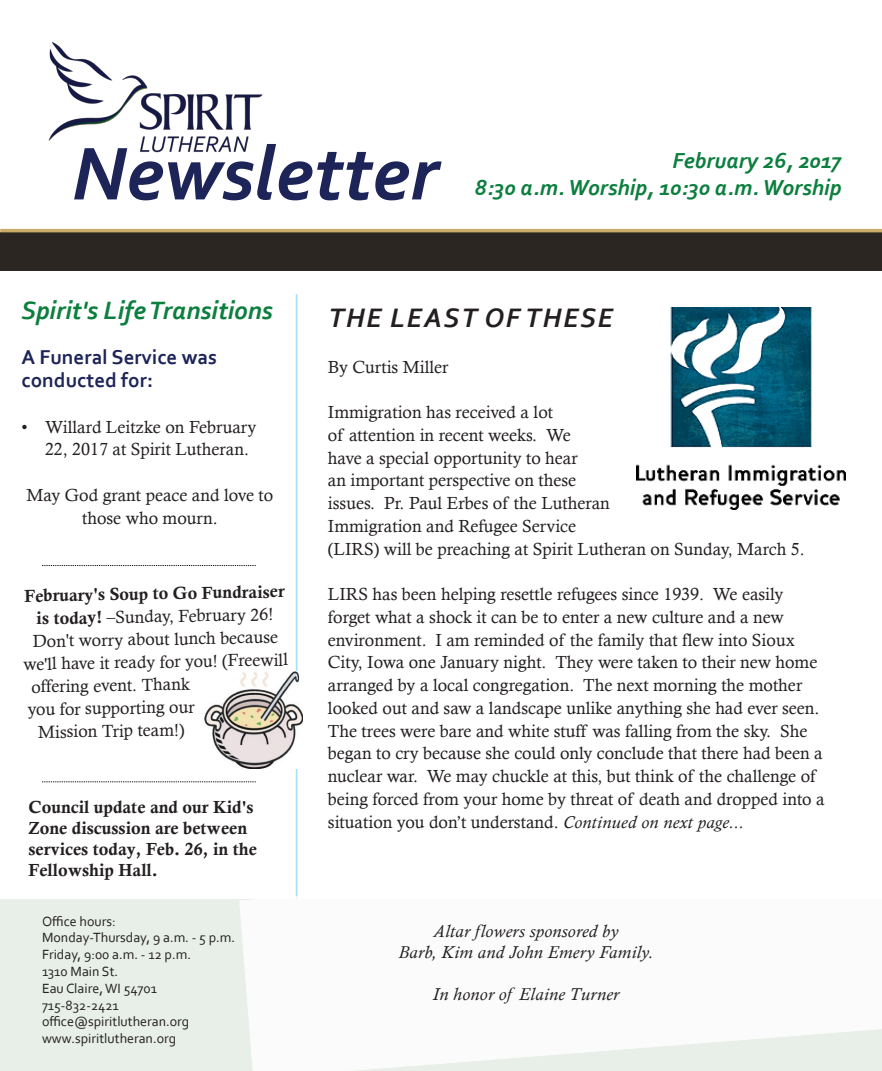
<style>
.page{position:relative;width:882px;height:1071px;background:#fff}
.page>*{position:absolute;margin:0;border:0;box-sizing:border-box;transform-origin:0 0}
.t1{font:italic 700 78.4px "Corbel";color:#1d2458}
.Main_Body{font:italic 700 28px "Corbel";letter-spacing:.065em;color:#231f20}
.Main_Body-2{font:italic 700 26.25px "Corbel";color:#0c7f3f}
.t2{font:italic 700 22.75px "Corbel";color:#0c7f3f}
.Main_Body-3{font:700 21px/22.8px "Corbel";color:#1d2458}
.Main_Body-4{font:17.5px/22.8px "Calisto";color:#231f20}
.Main_Body-5{font:17.5px/21px "Calis MT Bol";color:#231f20}
.Main_Body-6{font:italic 17.5px "Calisto";letter-spacing:.025em;color:#231f20}
.t3{font:14px/16.8px "Corbel";color:#231f20}
.s1{font-family:"Calis MT Bol"}
.s2{font-style:italic}
</style>
<div class="page">
<hr style="left:296px;top:294px;width:2px;height:606px;background:#aae0f9">
<div style="left:0;top:232px;width:882px;height:39px;background:#2b2621"></div>
<div style="left:0;top:899px;width:882px;height:172px;background:#e8efe8"></div>
<img style="left:48px;top:42px;width:215px;height:111px">
<hr style="left:0;top:229px;width:882px;height:3px;background:#caac68">
<svg style="left:239px;top:847px;width:643px;height:224px"></svg>
<svg style="left:42px;top:565px;width:214px;height:1px"></svg>
<svg style="left:42px;top:782px;width:214px;height:1px"></svg>
<img style="left:205px;top:671px;width:97px;height:98px">
<img style="left:636px;top:308px;width:209px;height:201px">
<p class="t1" style="left:72px;top:125px;width:368px">Newsletter</p>
<p class="t2" style="left:672px;top:146px;width:171px">February 26, 2017</p>
<p class="t2" style="left:475px;top:173px;width:368px">8:30 a.m. Worship, 10:30 a.m. Worship</p>
<p class="Main_Body-2" style="left:21px;top:294px;width:253px">Spirit's Life Transitions</p>
<p class="Main_Body-3" style="left:21px;top:345px;width:197px">A Funeral Service was conducted for:</p>
<p class="Main_Body-4" style="left:45px;top:415px;width:213px;text-indent:-24px">• Willard Leitzke on February<br>22, 2017 at Spirit Lutheran.</p>
<p class="Main_Body-4" style="left:26px;top:483px;width:248px;text-align:center">May God grant peace and love to those who mourn.</p>
<p class="Main_Body-5" style="left:24px;top:585px;width:262px;rotate:-1deg">February's Soup to Go Fundraiser</p>
<p class="Main_Body-4" style="left:36px;top:607px;width:238px;rotate:-1deg"><span class="s1">is today!</span> –Sunday, February 26!</p>
<p class="Main_Body-4" style="left:32px;top:630px;width:247px;rotate:-1deg">Don't worry about lunch because</p>
<p class="Main_Body-4" style="left:23px;top:652px;width:266px;rotate:-1deg">we'll have it ready for you! (Freewill</p>
<p class="Main_Body-4" style="left:31px;top:675px;width:160px;rotate:-1deg">offering event. Thank</p>
<p class="Main_Body-4" style="left:27px;top:698px;width:168px;rotate:-1deg">you for supporting our</p>
<p class="Main_Body-4" style="left:38px;top:720px;width:148px;rotate:-1deg">Mission Trip team!)</p>
<p class="Main_Body-5" style="left:28px;top:797px;width:230px">Council update and our Kid's<br>Zone discussion are between services today, Feb. 26, in the<br>Fellowship Hall.</p>
<p class="t3" style="left:42px;top:912px;width:195px">Office hours:<br>Monday-Thursday, 9 a.m. - 5 p.m.<br>Friday, 9:00 a.m. - 12 p.m.</p>
<p class="t3" style="left:42px;top:963px;width:117px">1310 Main St.<br>Eau Claire, WI 54701</p>
<p class="t3" style="left:42px;top:996px;width:78px">715-832-2421</p>
<p class="t3" style="left:42px;top:1013px;width:149px">office@spiritlutheran.org</p>
<p class="t3" style="left:42px;top:1030px;width:136px">www.spiritlutheran.org</p>
<p class="Main_Body" style="left:329px;top:300px;width:286px">THE LEAST OF THESE</p>
<p class="Main_Body-4" style="left:328px;top:355px;width:122px">By Curtis Miller</p>
<p class="Main_Body-4" style="left:328px;top:400px;width:478px">Immigration has received a lot<br>of attention in recent weeks. We<br>have a special opportunity to hear<br>an important perspective on these<br>issues. Pr. Paul Erbes of the Lutheran<br>Immigration and Refugee Service<br>(LIRS) will be preaching at Spirit Lutheran on Sunday, March 5.</p>
<p class="Main_Body-4" style="left:328px;top:582px;width:498px">LIRS has been helping resettle refugees since 1939. We easily forget what a shock it can be to enter a new culture and a new environment. I am reminded of the family that flew into Sioux City, Iowa one January night. They were taken to their new home arranged by a local congregation. The next morning the mother looked out and saw a landscape unlike anything she had ever seen.<br>The trees were bare and white stuff was falling from the sky. She began to cry because she could only conclude that there had been a nuclear war. We may chuckle at this, but think of the challenge of being forced from your home by threat of death and dropped into a situation you don’t understand. <span class="s2">Continued on next page...</span></p>
<p class="Main_Body-6" style="left:433px;top:921px;width:187px">Altar flowers sponsored by</p>
<p class="Main_Body-6" style="left:399px;top:942px;width:256px">Barb, Kim and John Emery Family.</p>
<p class="Main_Body-6" style="left:433px;top:984px;width:188px">In honor of Elaine Turner</p>
</div>
